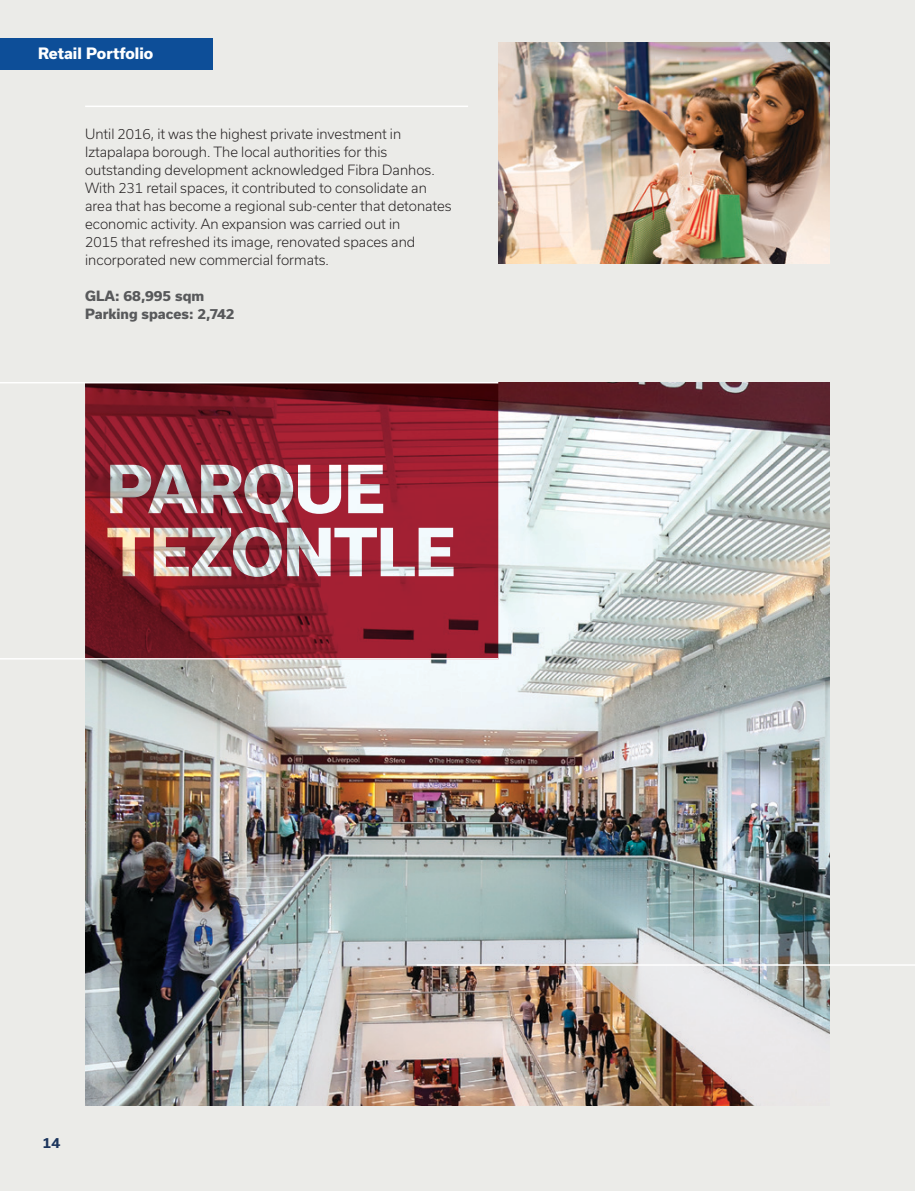
<style>
.page{position:relative;width:915px;height:1191px;background:#fff}
.page>*{position:absolute;margin:0;border:0;box-sizing:border-box;transform-origin:0 0}
.t1{font:800 15px "Usual";color:#fff}
.t2{font:300 13.5px/18px "Usual";color:#231f20}
.t3{font:800 13.5px/18px "Usual";color:#58595b}
.t4{font:700 13.5px "Usual";color:#1b345c}
</style>
<div class="page">
<div style="left:0;top:0;width:914px;height:1191px;background:#ebebe8"></div>
<hr style="left:85px;top:106px;width:383px;height:1px;background:#fff">
<div style="left:0;top:38px;width:213px;height:31px;background:#0d4e98"></div>
<img style="left:85px;top:383px;width:744px;height:723px">
<img style="left:498px;top:43px;width:331px;height:221px">
<hr style="left:416px;top:964px;width:498px;height:1px;background:#fff">
<svg style="left:85px;top:383px;width:413px;height:275px"></svg>
<hr style="left:0;top:382px;width:498px;height:1px;background:#fff">
<hr style="left:0;top:658px;width:498px;height:1px;background:#fff">
<p class="t1" style="left:38px;top:45px;width:116px">Retail Portfolio</p>
<p class="t2" style="left:85px;top:125px;width:368px">Until 2016, it was the highest private investment in Iztapalapa borough. The local authorities for this outstanding development acknowledged Fibra Danhos.<br>With 231 retail spaces, it contributed to consolidate an area that has become a regional sub-center that detonates economic activity. An expansion was carried out in<br>2015 that refreshed its image, renovated spaces and incorporated new commercial formats.</p>
<p class="t3" style="left:85px;top:287px;width:151px">GLA: 68,995 sqm<br>Parking spaces: 2,742</p>
<p class="t4" style="left:43px;top:1135px;width:19px">14</p>
</div>
